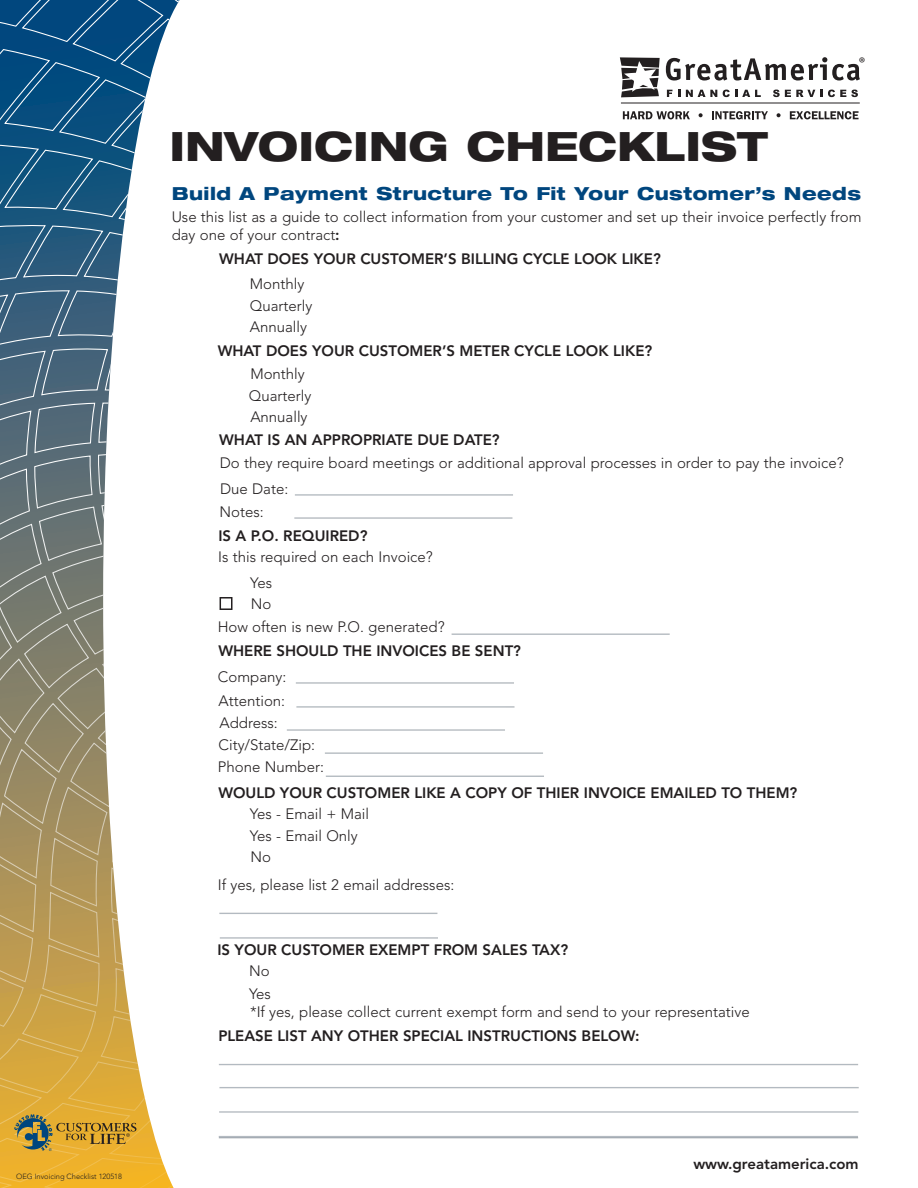
<style>
.page{position:relative;width:918px;height:1188px;background:#fff}
.page>*{position:absolute;margin:0;border:0;box-sizing:border-box;transform-origin:0 0}
.t1{font:800 expanded 40.5px "Helvetica Neue LT Std";color:#231f20}
.Subtitle{font:800 expanded 18px "Helvetica Neue LT Std";letter-spacing:.025em;color:#00467e}
.t2{font:15.6px "Myriad Pro";color:#231f20}
.Body{font:300 15px/18px "Avenir LT Std";color:#231f20}
.Details_Header{font:800 15px "Avenir LT Std";color:#231f20}
.Paragraph_Style_1{font:300 15px "Avenir LT Std";color:#231f20}
.t3{font:300 7.5px "Avenir LT Std";color:#231f20}
.s1{font-weight:800}
</style>
<div class="page">
<svg style="left:666px;top:57px;width:194px;height:24px"></svg>
<svg style="left:620px;top:57px;width:40px;height:40px"></svg>
<svg style="left:623px;top:111px;width:67px;height:8px"></svg>
<svg style="left:699px;top:113px;width:4px;height:4px"></svg>
<svg style="left:712px;top:111px;width:56px;height:8px"></svg>
<svg style="left:777px;top:113px;width:4px;height:4px"></svg>
<svg style="left:790px;top:111px;width:69px;height:8px"></svg>
<hr style="left:621px;top:103px;width:239px;height:1px;background:#231f20">
<svg style="left:667px;top:90px;width:5px;height:7px"></svg>
<svg style="left:678px;top:90px;width:2px;height:7px"></svg>
<svg style="left:686px;top:90px;width:31px;height:7px"></svg>
<svg style="left:723px;top:90px;width:38px;height:7px"></svg>
<svg style="left:773px;top:90px;width:85px;height:7px"></svg>
<svg style="left:0;top:0;width:180px;height:1188px"></svg>
<svg style="left:14px;top:1114px;width:122px;height:37px;background:#b99539"></svg>
<hr style="left:294px;top:493px;width:220px;height:3px;background:#231f20;opacity:.75">
<hr style="left:293px;top:516px;width:221px;height:4px;background:#231f20;opacity:.75">
<hr style="left:451px;top:632px;width:220px;height:4px;background:#231f20;opacity:.75">
<hr style="left:296px;top:705px;width:220px;height:3px;background:#231f20;opacity:.75">
<hr style="left:286px;top:728px;width:220px;height:4px;background:#231f20;opacity:.75">
<hr style="left:324px;top:751px;width:220px;height:4px;background:#231f20;opacity:.75">
<hr style="left:325px;top:774px;width:220px;height:4px;background:#231f20;opacity:.75">
<hr style="left:218px;top:911px;width:221px;height:4px;background:#231f20;opacity:.75">
<hr style="left:219px;top:1085px;width:640px;height:4px;background:#231f20;opacity:.75">
<hr style="left:218px;top:1136px;width:640px;height:3px;background:#e0e2e4">
<hr style="left:218px;top:1062px;width:640px;height:4px;background:#231f20;opacity:.75">
<hr style="left:219px;top:936px;width:220px;height:4px;background:#231f20;opacity:.75">
<div style="left:220px;top:597px;width:12px;height:13px;border:2px solid #231f20"></div>
<hr style="left:295px;top:681px;width:220px;height:4px;background:#231f20;opacity:.75">
<hr style="left:218px;top:1110px;width:641px;height:4px;background:#231f20;opacity:.75">
<hr style="left:218px;top:1134px;width:640px;height:4px;background:#231f20;opacity:.75">
<p class="t3" style="left:16px;top:1172px;width:107px">OEG Invoicing Checklist 120518</p>
<p class="t2" style="left:859px;top:53px;width:8px">®</p>
<p class="t1" style="left:170px;top:120px;width:600px">INVOICING CHECKLIST</p>
<p class="Subtitle" style="left:172px;top:182px;width:691px">Build A Payment Structure To Fit Your Customer’s Needs</p>
<p class="Body" style="left:172px;top:208px;width:691px">Use this list as a guide to collect information from your customer and set up their invoice perfectly from day one of your contract<span class="s1">:</span></p>
<p class="Details_Header" style="left:219px;top:250px;width:443px">WHAT DOES YOUR CUSTOMER’S BILLING CYCLE LOOK LIKE?</p>
<p class="Body" style="left:250px;top:275px;width:56px">Monthly</p>
<p class="Body" style="left:250px;top:318px;width:59px">Annually</p>
<p class="Body" style="left:250px;top:297px;width:64px">Quarterly</p>
<p class="Details_Header" style="left:218px;top:342px;width:436px">WHAT DOES YOUR CUSTOMER’S METER CYCLE LOOK LIKE?</p>
<p class="Body" style="left:250px;top:365px;width:56px">Monthly</p>
<p class="Body" style="left:250px;top:408px;width:59px">Annually</p>
<p class="Body" style="left:249px;top:387px;width:64px">Quarterly</p>
<p class="Details_Header" style="left:219px;top:431px;width:282px">WHAT IS AN APPROPRIATE DUE DATE?</p>
<p class="Body" style="left:220px;top:480px;width:70px">Due Date:</p>
<p class="Body" style="left:219px;top:503px;width:46px">Notes:</p>
<p class="Details_Header" style="left:218px;top:526px;width:151px">IS A P.O. REQUIRED?</p>
<p class="Paragraph_Style_1" style="left:220px;top:454px;width:625px">Do they require board meetings or additional approval processes in order to pay the invoice?</p>
<p class="Body" style="left:218px;top:548px;width:216px">Is this required on each Invoice?</p>
<p class="Body" style="left:250px;top:574px;width:23px">Yes</p>
<p class="Body" style="left:251px;top:595px;width:22px">No</p>
<p class="Body" style="left:218px;top:618px;width:229px">How often is new P.O. generated?</p>
<p class="Details_Header" style="left:218px;top:642px;width:304px">WHERE SHOULD THE INVOICES BE SENT?</p>
<p class="Body" style="left:219px;top:692px;width:68px">Attention:</p>
<p class="Body" style="left:219px;top:714px;width:60px">Address:</p>
<p class="Body" style="left:219px;top:736px;width:98px">City/State/Zip:</p>
<p class="Body" style="left:218px;top:758px;width:108px">Phone Number:</p>
<p class="Body" style="left:218px;top:668px;width:70px">Company:</p>
<p class="Details_Header" style="left:218px;top:784px;width:581px">WOULD YOUR CUSTOMER LIKE A COPY OF THIER INVOICE EMAILED TO THEM?</p>
<p class="Body" style="left:250px;top:805px;width:121px">Yes - Email + Mail</p>
<p class="Body" style="left:250px;top:827px;width:109px">Yes - Email Only</p>
<p class="Body" style="left:251px;top:848px;width:22px">No</p>
<p class="Body" style="left:218px;top:875px;width:238px">If yes, please list 2 email addresses:</p>
<p class="Details_Header" style="left:217px;top:941px;width:352px">IS YOUR CUSTOMER EXEMPT FROM SALES TAX?</p>
<p class="Body" style="left:249px;top:962px;width:22px">No</p>
<p class="Body" style="left:249px;top:985px;width:23px">Yes</p>
<p class="Body" style="left:250px;top:1003px;width:501px">*If yes, please collect current exempt form and send to your representative</p>
<p class="Details_Header" style="left:218px;top:1027px;width:423px">PLEASE LIST ANY OTHER SPECIAL INSTRUCTIONS BELOW:</p>
<p class="Details_Header" style="left:693px;top:1155px;width:167px">www.greatamerica.com</p>
</div>
